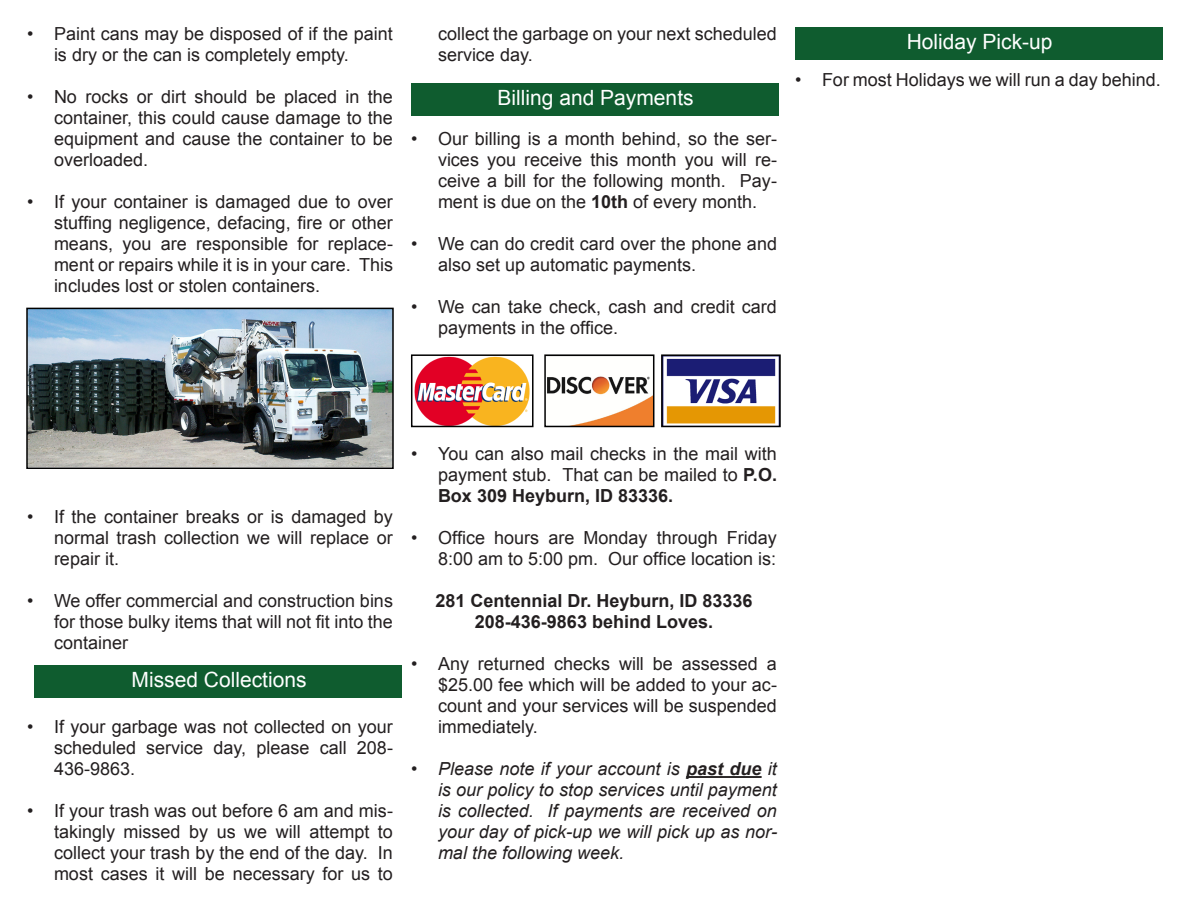
<style>
.page{position:relative;width:1188px;height:918px;background:#fff}
.page>*{position:absolute;margin:0;border:0;box-sizing:border-box;transform-origin:0 0}
.t1{font:21px "Arial";color:#fff}
.t2{font:18px/21px "Arial";color:#231f20;text-align:justify}
.t3{font:italic 18px/21px "Arial";color:#231f20;text-align:justify}
.t4{font:700 18px "Arial";color:#231f20}
.s1{font-weight:700}
</style>
<div class="page">
<hr style="left:686px;top:776px;width:76px;height:2px;background:#231f20">
<div style="left:34px;top:665px;width:368px;height:32px;background:#0f5c2f"></div>
<div style="left:411px;top:83px;width:367px;height:32px;background:#0f5c2f"></div>
<img style="left:414px;top:357px;width:116px;height:67px">
<div style="left:411px;top:354px;width:123px;height:73px;border:2px solid #000"></div>
<img style="left:547px;top:376px;width:104px;height:48px">
<div style="left:544px;top:354px;width:110px;height:73px;border:2px solid #000"></div>
<img style="left:666px;top:358px;width:110px;height:66px">
<div style="left:661px;top:354px;width:120px;height:73px;border:2px solid #000"></div>
<img style="left:29px;top:311px;width:362px;height:155px">
<div style="left:26px;top:308px;width:368px;height:161px;border:2px solid #000"></div>
<div style="left:795px;top:27px;width:368px;height:32px;background:#0f5c2f"></div>
<p class="t2" style="left:54px;top:23px;width:340px;text-indent:-27px">• Paint cans may be disposed of if the paint is dry or the can is completely empty.</p>
<p class="t2" style="left:54px;top:86px;width:340px;text-indent:-27px">• No rocks or dirt should be placed in the container, this could cause damage to the equipment and cause the container to be overloaded.</p>
<p class="t2" style="left:54px;top:191px;width:341px;text-indent:-27px">• If your container is damaged due to over stuffing negligence, defacing, fire or other means, you are responsible for replace&shy;ment or repairs while it is in your care. This includes lost or stolen containers.</p>
<p class="t2" style="left:438px;top:23px;width:340px">collect the garbage on your next scheduled service day.</p>
<p class="t1" style="left:498px;top:83px;width:198px">Billing and Payments</p>
<p class="t2" style="left:438px;top:128px;width:340px;text-indent:-27px">• Our billing is a month behind, so the ser&shy;vices you receive this month you will re&shy;ceive a bill for the following month. Pay&shy;ment is due on the <span class="s1">10th</span> of every month.</p>
<p class="t2" style="left:438px;top:233px;width:341px;text-indent:-27px">• We can do credit card over the phone and also set up automatic payments.</p>
<p class="t2" style="left:438px;top:296px;width:340px;text-indent:-27px">• We can take check, cash and credit card payments in the office.</p>
<p class="t1" style="left:907px;top:27px;width:147px">Holiday Pick-up</p>
<p class="t2" style="left:795px;top:69px;width:367px">• For most Holidays we will run a day behind.</p>
<p class="t2" style="left:54px;top:506px;width:340px;text-indent:-27px">• If the container breaks or is damaged by normal trash collection we will replace or repair it.</p>
<p class="t2" style="left:54px;top:590px;width:341px;text-indent:-27px">• We offer commercial and construction bins for those bulky items that will not fit into the container</p>
<p class="t1" style="left:132px;top:665px;width:177px">Missed Collections</p>
<p class="t2" style="left:54px;top:716px;width:340px;text-indent:-27px">• If your garbage was not collected on your scheduled service day, please call 208- 436-9863.</p>
<p class="t2" style="left:54px;top:800px;width:340px;text-indent:-27px">• If your trash was out before 6 am and mis&shy;takingly missed by us we will attempt to collect your trash by the end of the day. In most cases it will be necessary for us to</p>
<p class="t2" style="left:438px;top:443px;width:341px;text-indent:-27px">• You can also mail checks in the mail with payment stub. That can be mailed to <span class="s1">P.O.<br>Box 309 Heyburn, ID 83336.</span></p>
<p class="t2" style="left:411px;top:527px;width:367px;text-align:right">• Office hours are Monday through Friday<br>8:00 am to 5:00 pm. Our office location is:</p>
<p class="t4" style="left:435px;top:588px;width:319px">281 Centennial Dr. Heyburn, ID 83336</p>
<p class="t4" style="left:475px;top:609px;width:240px">208-436-9863 behind Loves.</p>
<p class="t2" style="left:438px;top:653px;width:341px;text-indent:-27px">• Any returned checks will be assessed a $25.00 fee which will be added to your ac&shy;count and your services will be suspended immediately.</p>
<p class="t3" style="left:438px;top:759px;width:341px;text-indent:-27px">• Please note if your account is <span class="s1">past due</span> it is our policy to stop services until payment is collected. If payments are received on your day of pick-up we will pick up as nor&shy;mal the following week.</p>
</div>
